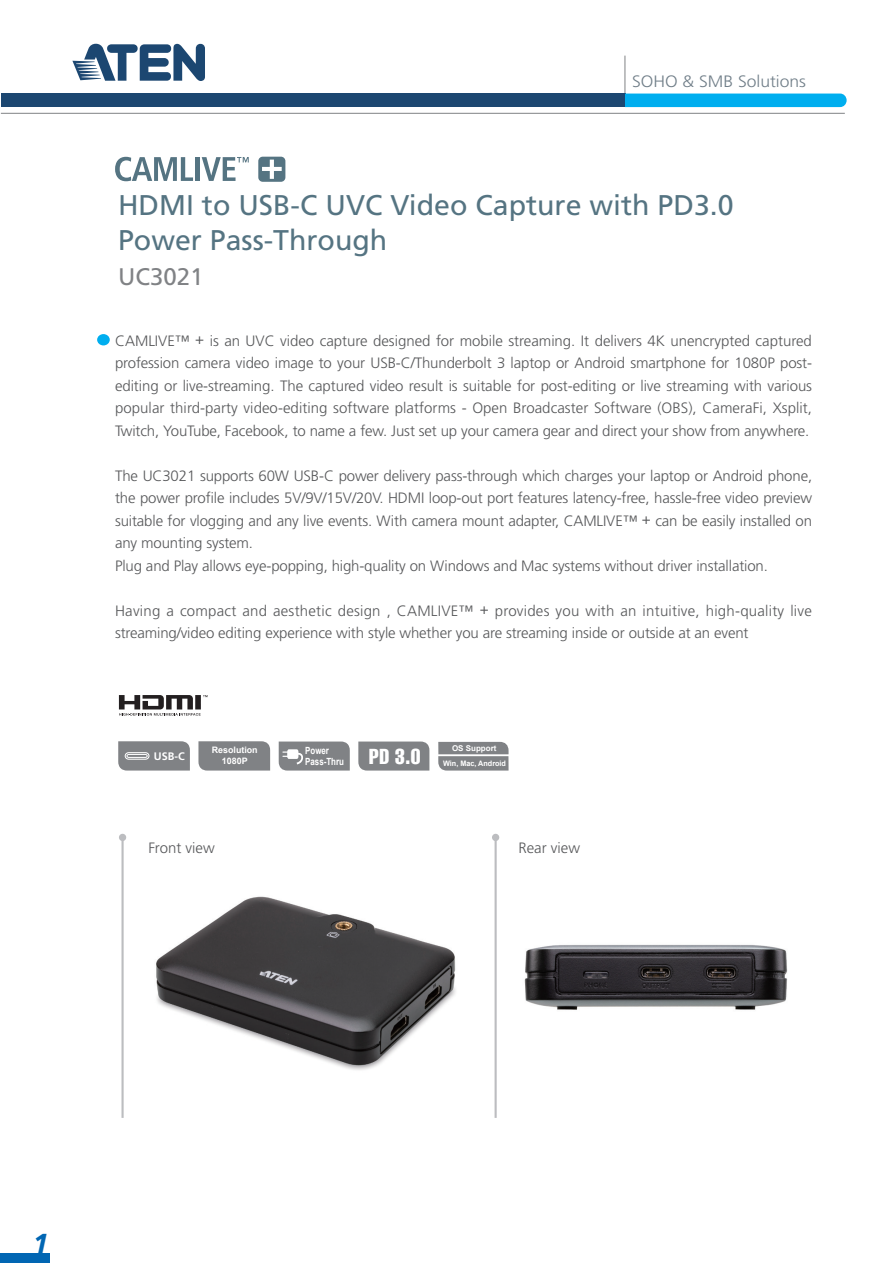
<style>
.page{position:relative;width:893px;height:1263px;background:#fff}
.page>*{position:absolute;margin:0;border:0;box-sizing:border-box;transform-origin:0 0}
.t1{font:italic 700 30.3px "Frutiger";color:#0166b3}
.t2{font:28.5px/34.5px "Frutiger";color:#557482}
.t3{font:24px "Frutiger";color:#808285}
.t4{font:300 16.5px "Frutiger";color:#707e88;scale:1.06 1}
.t5{font:300 15px/22.5px "Frutiger";letter-spacing:-.01em;color:#57585a}
.t6{font:700 10.95px "Frutiger";color:#fff}
.t7{font:700 9.9px/10.8px "Arial";color:#fff;scale:.8 1}
.t8{font:700 8.85px/10.6px "Arial";color:#fff;text-align:center}
.t9{font:700 7.95px "Arial";color:#fff}
.t10{font:700 7.5px "Arial";color:#fff;scale:.96 1}
.s1{font-family:"Helvetica";font-weight:400;font-stretch:extra-condensed;font-size:21.15px}
</style>
<div class="page">
<img style="left:156px;top:896px;width:300px;height:174px">
<img style="left:524px;top:944px;width:264px;height:66px">
<svg style="left:72px;top:43px;width:133px;height:38px"></svg>
<hr style="left:625px;top:56px;width:1px;height:38px;background:#808285">
<div style="left:1px;top:94px;width:624px;height:13px;background:#1c4771"></div>
<hr style="left:1px;top:113px;width:844px;height:1px;background:#808285">
<div style="left:625px;top:94px;width:222px;height:13px;background:#00aeef"></div>
<div style="left:97px;top:334px;width:13px;height:11px;background:#00aeef;border-radius:50%"></div>
<div style="left:0;top:1254px;width:50px;height:9px;background:#0166b3"></div>
<div style="left:119px;top:834px;width:7px;height:7px;background:#bcbdc0;border-radius:50%"></div>
<hr style="left:121px;top:838px;width:3px;height:280px;background:#bcbdc0">
<div style="left:492px;top:834px;width:7px;height:7px;background:#bcbdc0;border-radius:50%"></div>
<hr style="left:495px;top:838px;width:2px;height:280px;background:#bcbdc0">
<svg style="left:118px;top:741px;width:72px;height:29px;background:#848588"></svg>
<div style="left:125px;top:752px;width:24px;height:8px;border:1px solid #fff;border-radius:3px"></div>
<div style="left:127px;top:754px;width:20px;height:4px;border:1px solid #fff;border-radius:2px"></div>
<div style="left:198px;top:741px;width:72px;height:29px;background:#808285"></div>
<svg style="left:438px;top:742px;width:71px;height:28px;background:#8b8d8f"></svg>
<svg style="left:279px;top:741px;width:71px;height:29px;background:#8c8e91"></svg>
<div style="left:358px;top:741px;width:71px;height:29px;background:#808285"></div>
<svg style="left:119px;top:695px;width:88px;height:21px"></svg>
<svg style="left:115px;top:157px;width:78px;height:24px"></svg>
<div style="left:195px;top:157px;width:5px;height:24px;background:#557482"></div>
<svg style="left:202px;top:157px;width:47px;height:24px"></svg>
<svg style="left:258px;top:157px;width:27px;height:25px"></svg>
<p class="t4" style="left:632px;top:72px;width:166px">SOHO &amp; SMB Solutions</p>
<h2 class="t2" style="left:118px;top:188px;width:617px">HDMI to USB-C UVC Video Capture with PD3.0<br>Power Pass-Through</h2>
<h3 class="t3" style="left:118px;top:262px;width:87px">UC3021</h3>
<p class="t5" style="left:115px;top:329px;width:699px;text-align:justify">CAMLIVE™ + is an UVC video capture designed for mobile streaming. It delivers 4K unencrypted captured profession camera video image to your USB-C/Thunderbolt 3 laptop or Android smartphone for 1080P post&shy;editing or live-streaming. The captured video result is suitable for post-editing or live streaming with various popular third-party video-editing software platforms - Open Broadcaster Software (OBS), CameraFi, Xsplit, Twitch, YouTube, Facebook, to name a few. Just set up your camera gear and direct your show from anywhere.</p>
<p class="t5" style="left:115px;top:464px;width:699px">The UC3021 supports 60W USB-C power delivery pass-through which charges your laptop or Android phone, the power profile includes 5V/9V/15V/20V. HDMI loop-out port features latency-free, hassle-free video preview suitable for vlogging and any live events. With camera mount adapter, CAMLIVE™ + can be easily installed on any mounting system.<br>Plug and Play allows eye-popping, high-quality on Windows and Mac systems without driver installation.</p>
<p class="t5" style="left:115px;top:599px;width:698px">Having a compact and aesthetic design , CAMLIVE™ + provides you with an intuitive, high-quality live streaming/video editing experience with style whether you are streaming inside or outside at an event</p>
<p class="t6" style="left:154px;top:750px;width:32px">USB-C</p>
<p class="t8" style="left:212px;top:745px;width:47px">Resolution<br>1080P</p>
<p class="t7" style="left:305px;top:746px;width:146px">Power<br>Pass-Thru <span class="s1">PD 3.0</span></p>
<p class="t9" style="left:452px;top:743px;width:46px">OS Support</p>
<p class="t10" style="left:443px;top:758px;width:67px">Win, Mac, Android</p>
<p class="t5" style="left:148px;top:836px;width:68px">Front view</p>
<p class="t5" style="left:518px;top:836px;width:63px">Rear view</p>
<h1 class="t1" style="left:32px;top:1226px;width:18px">1</h1>
</div>
